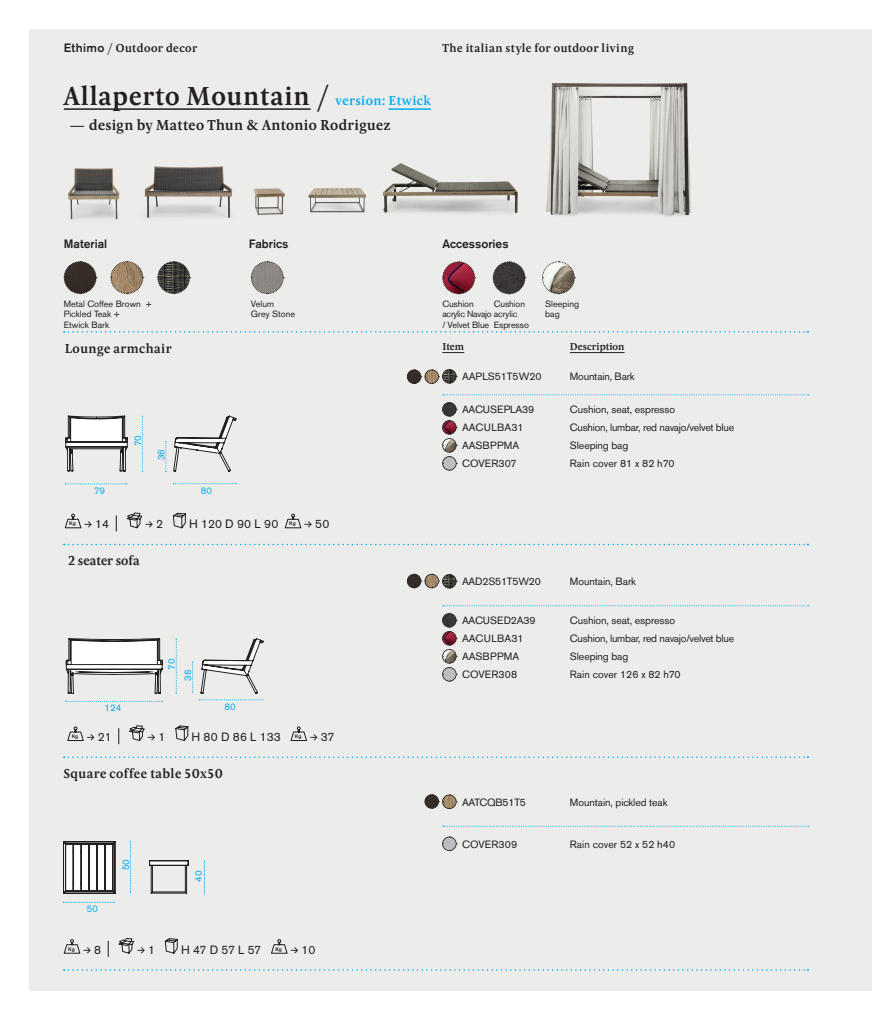
<style>
.page{position:relative;width:872px;height:1021px;background:#fff}
.page>*{position:absolute;margin:0;border:0;box-sizing:border-box;transform-origin:0 0}
.t1{font:600 27px "Pona";letter-spacing:.03em;color:#231f20}
.t2{font:600 15px "Pona";letter-spacing:.02em;color:#231f20}
.t3{font:600 13.5px "Pona";letter-spacing:.03em;color:#231f20}
.t4{font:600 13.5px "Pona";color:#231f20}
.t5{font:600 12px "Pona";letter-spacing:.035em;color:#231f20}
.t6{font:12px "Akzidenz Grotesk BE";color:#231f20}
.t7{font:500 12px "Akzidenz Grotesk BE";color:#231f20}
.t8{font:12px "Akkurat Mono";color:#231f20}
.t9{font:10.5px "Akzidenz Grotesk BE";letter-spacing:-.01em;color:#231f20}
.t10{font:10.5px "Akzidenz Grotesk BE";letter-spacing:.02em;color:#231f20}
.t11{font:10.5px "Akzidenz Grotesk BE";letter-spacing:.01em;color:#231f20}
.t12{font:600 10.5px "Pona";color:#231f20}
.t13{font:9.6px "Akzidenz Grotesk BE";color:#00aeef}
.t14{font:9px/10.5px "Akzidenz Grotesk BE";letter-spacing:-.01em;color:#231f20}
.t15{font:500 5.25px "Akzidenz Grotesk BE";color:#231f20}
.s1{font-family:"Akzidenz Grotesk BE";font-weight:500}
.s2{font-size:13.5px;color:#00aeef}
.s3{font-style:italic}
.s4{font-family:"Akkurat Mono"}
.s5{font-family:"Akzidenz Grotesk BE"}
</style>
<div class="page">
<div style="left:30px;top:30px;width:842px;height:961px;background:#ececea"></div>
<svg style="left:64px;top:331px;width:744px;height:1px"></svg>
<svg style="left:64px;top:969px;width:744px;height:1px"></svg>
<svg style="left:110px;top:261px;width:34px;height:33px"></svg>
<svg style="left:157px;top:261px;width:34px;height:33px"></svg>
<svg style="left:64px;top:544px;width:744px;height:1px"></svg>
<svg style="left:64px;top:756px;width:744px;height:2px"></svg>
<svg style="left:63px;top:261px;width:34px;height:33px"></svg>
<svg style="left:153px;top:861px;width:32px;height:4px"></svg>
<svg style="left:130px;top:841px;width:1px;height:52px"></svg>
<svg style="left:63px;top:901px;width:52px;height:2px"></svg>
<hr style="left:150px;top:865px;width:38px;height:1px;background:#231f20">
<hr style="left:150px;top:860px;width:38px;height:1px;background:#231f20">
<svg style="left:63px;top:841px;width:52px;height:52px;background:#aeadad"></svg>
<svg style="left:149px;top:860px;width:4px;height:33px"></svg>
<svg style="left:185px;top:860px;width:4px;height:33px"></svg>
<hr style="left:151px;top:892px;width:35px;height:1px;background:#231f20">
<hr style="left:152px;top:891px;width:33px;height:1px;background:#231f20">
<svg style="left:204px;top:860px;width:1px;height:34px"></svg>
<svg style="left:492px;top:261px;width:34px;height:33px"></svg>
<svg style="left:442px;top:261px;width:33px;height:33px"></svg>
<svg style="left:64px;top:513px;width:18px;height:16px"></svg>
<svg style="left:116px;top:515px;width:1px;height:16px"></svg>
<svg style="left:126px;top:512px;width:17px;height:17px"></svg>
<svg style="left:172px;top:512px;width:14px;height:17px"></svg>
<svg style="left:284px;top:513px;width:18px;height:16px"></svg>
<svg style="left:67px;top:726px;width:17px;height:15px"></svg>
<svg style="left:118px;top:728px;width:1px;height:16px"></svg>
<svg style="left:129px;top:725px;width:16px;height:16px"></svg>
<svg style="left:175px;top:725px;width:14px;height:16px"></svg>
<svg style="left:290px;top:726px;width:17px;height:15px"></svg>
<svg style="left:63px;top:939px;width:18px;height:15px"></svg>
<svg style="left:108px;top:940px;width:1px;height:16px"></svg>
<svg style="left:118px;top:938px;width:17px;height:16px"></svg>
<svg style="left:164px;top:938px;width:14px;height:16px"></svg>
<svg style="left:271px;top:939px;width:17px;height:15px"></svg>
<img style="left:68px;top:168px;width:52px;height:52px">
<img style="left:254px;top:188px;width:31px;height:27px">
<img style="left:308px;top:188px;width:58px;height:25px">
<img style="left:144px;top:166px;width:88px;height:52px">
<img style="left:383px;top:163px;width:135px;height:51px">
<img style="left:546px;top:83px;width:145px;height:134px">
<svg style="left:65px;top:415px;width:172px;height:57px"></svg>
<svg style="left:173px;top:483px;width:64px;height:1px"></svg>
<svg style="left:65px;top:483px;width:62px;height:1px"></svg>
<svg style="left:65px;top:638px;width:199px;height:64px"></svg>
<svg style="left:250px;top:261px;width:34px;height:33px"></svg>
<svg style="left:542px;top:261px;width:33px;height:33px"></svg>
<svg style="left:442px;top:352px;width:22px;height:1px"></svg>
<hr style="left:570px;top:352px;width:54px;height:1px;background:#231f20">
<svg style="left:443px;top:394px;width:365px;height:1px"></svg>
<svg style="left:442px;top:402px;width:15px;height:69px"></svg>
<svg style="left:443px;top:605px;width:365px;height:1px"></svg>
<svg style="left:442px;top:613px;width:15px;height:69px"></svg>
<svg style="left:443px;top:825px;width:365px;height:1px"></svg>
<svg style="left:442px;top:836px;width:15px;height:15px"></svg>
<hr style="left:64px;top:108px;width:247px;height:2px;background:#231f20">
<hr style="left:388px;top:108px;width:43px;height:2px;background:#00aeef">
<svg style="left:407px;top:369px;width:50px;height:15px"></svg>
<svg style="left:407px;top:574px;width:50px;height:15px"></svg>
<svg style="left:424px;top:794px;width:33px;height:15px"></svg>
<p class="t5" style="left:64px;top:40px;width:135px"><span class="s1">Ethimo</span> / Outdoor decor</p>
<p class="t5" style="left:442px;top:39px;width:193px">The italian style for outdoor living</p>
<h1 class="t1" style="left:64px;top:78px;width:369px">Allaperto Mountain / <span class="s2">version: Etwick</span></h1>
<h2 class="t2" style="left:70px;top:114px;width:322px"><span class="s3">—</span> design by Matteo Thun &amp; Antonio Rodriguez</h2>
<p class="t7" style="left:64px;top:236px;width:45px">Material</p>
<p class="t7" style="left:442px;top:236px;width:68px">Accessories</p>
<p class="t7" style="left:249px;top:236px;width:41px">Fabrics</p>
<p class="t14" style="left:64px;top:298px;width:89px">Metal Coffee Brown +<br>Pickled Teak +<br>Etwick Bark</p>
<p class="t14" style="left:251px;top:298px;width:46px">Velum<br>Grey Stone</p>
<p class="t14" style="left:442px;top:298px;width:77px">Cushion<br>acrylic Navajo acrylic / Velvet Blue</p>
<p class="t14" style="left:494px;top:298px;width:33px">Cushion</p>
<p class="t14" style="left:494px;top:319px;width:37px">Espresso</p>
<p class="t14" style="left:545px;top:298px;width:35px">Sleeping bag</p>
<p class="t3" style="left:65px;top:339px;width:108px">Lounge armchair</p>
<p class="t13" style="left:132px;top:446px;width:13px;rotate:-90deg">70</p>
<p class="t13" style="left:155px;top:460px;width:13px;rotate:-90deg">36</p>
<p class="t13" style="left:94px;top:485px;width:13px">79</p>
<p class="t13" style="left:201px;top:484px;width:13px">80</p>
<p class="t15" style="left:69px;top:520px;width:8px">Kg</p>
<p class="t6" style="left:85px;top:517px;width:26px"><span class="s4">≥</span> 14</p>
<p class="t8" style="left:145px;top:516px;width:19px">≥ <span class="s5">2</span></p>
<p class="t6" style="left:189px;top:517px;width:91px">H 120 D 90 L 90</p>
<p class="t15" style="left:289px;top:520px;width:8px">Kg</p>
<p class="t6" style="left:304px;top:517px;width:26px"><span class="s4">≥</span> 50</p>
<p class="t4" style="left:68px;top:551px;width:73px">2 seater sofa</p>
<p class="t13" style="left:166px;top:669px;width:13px;rotate:-90deg">70</p>
<p class="t13" style="left:182px;top:680px;width:13px;rotate:-90deg">36</p>
<p class="t13" style="left:105px;top:702px;width:18px">124</p>
<p class="t13" style="left:224px;top:700px;width:13px">80</p>
<p class="t15" style="left:72px;top:733px;width:8px">Kg</p>
<p class="t6" style="left:87px;top:729px;width:26px"><span class="s4">≥</span> 21</p>
<p class="t8" style="left:148px;top:729px;width:19px">≥ <span class="s5">1</span></p>
<p class="t6" style="left:191px;top:729px;width:91px">H 80 D 86 L 133</p>
<p class="t15" style="left:295px;top:733px;width:8px">Kg</p>
<p class="t6" style="left:310px;top:729px;width:26px"><span class="s4">≥</span> 37</p>
<p class="t3" style="left:64px;top:764px;width:160px">Square coffee table 50x50</p>
<p class="t13" style="left:87px;top:903px;width:13px">50</p>
<p class="t13" style="left:120px;top:870px;width:13px;rotate:-90deg">50</p>
<p class="t13" style="left:193px;top:881px;width:13px;rotate:-90deg">40</p>
<p class="t15" style="left:68px;top:945px;width:8px">Kg</p>
<p class="t8" style="left:83px;top:941px;width:19px">≥ <span class="s5">8</span></p>
<p class="t8" style="left:137px;top:941px;width:19px">≥ <span class="s5">1</span></p>
<p class="t6" style="left:181px;top:942px;width:82px">H 47 D 57 L 57</p>
<p class="t15" style="left:275px;top:945px;width:8px">Kg</p>
<p class="t6" style="left:291px;top:942px;width:26px"><span class="s4">≥</span> 10</p>
<p class="t12" style="left:442px;top:339px;width:23px">Item</p>
<p class="t12" style="left:570px;top:339px;width:56px">Description</p>
<p class="t9" style="left:462px;top:370px;width:81px">AAPLS51T5W20</p>
<p class="t9" style="left:570px;top:370px;width:66px">Mountain, Bark</p>
<p class="t9" style="left:462px;top:403px;width:74px">AACUSEPLA39</p>
<p class="t9" style="left:570px;top:403px;width:107px">Cushion, seat, espresso</p>
<p class="t11" style="left:462px;top:421px;width:63px">AACULBA31</p>
<p class="t9" style="left:570px;top:421px;width:166px">Cushion, lumbar, red navajo/velvet blue</p>
<p class="t10" style="left:462px;top:439px;width:59px">AASBPPMA</p>
<p class="t9" style="left:570px;top:439px;width:60px">Sleeping bag</p>
<p class="t9" style="left:462px;top:457px;width:56px">COVER307</p>
<p class="t9" style="left:570px;top:457px;width:106px">Rain cover 81 x 82 h70</p>
<p class="t9" style="left:462px;top:575px;width:80px">AAD2S51T5W20</p>
<p class="t9" style="left:570px;top:575px;width:68px">Mountain, Bark</p>
<p class="t9" style="left:462px;top:614px;width:75px">AACUSED2A39</p>
<p class="t9" style="left:570px;top:614px;width:107px">Cushion, seat, espresso</p>
<p class="t11" style="left:462px;top:632px;width:63px">AACULBA31</p>
<p class="t9" style="left:570px;top:632px;width:166px">Cushion, lumbar, red navajo/velvet blue</p>
<p class="t10" style="left:462px;top:650px;width:59px">AASBPPMA</p>
<p class="t9" style="left:570px;top:650px;width:60px">Sleeping bag</p>
<p class="t10" style="left:462px;top:668px;width:57px">COVER308</p>
<p class="t9" style="left:570px;top:668px;width:112px">Rain cover 126 x 82 h70</p>
<p class="t9" style="left:462px;top:795px;width:65px">AATCQB51T5</p>
<p class="t9" style="left:570px;top:795px;width:99px">Mountain, pickled teak</p>
<p class="t10" style="left:462px;top:837px;width:57px">COVER309</p>
<p class="t9" style="left:570px;top:837px;width:107px">Rain cover 52 x 52 h40</p>
</div>
